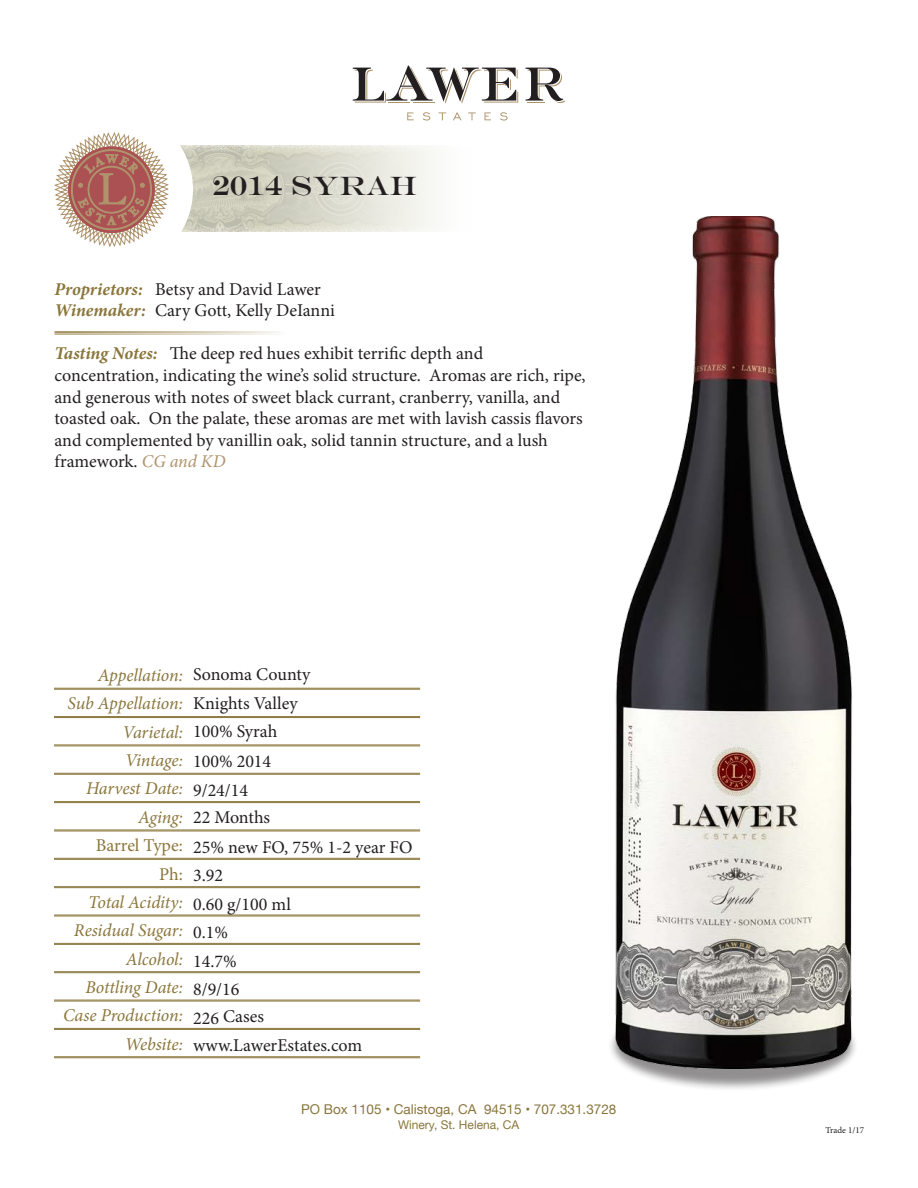
<style>
.page{position:relative;width:918px;height:1188px;background:#fff}
.page>*{position:absolute;margin:0;border:0;box-sizing:border-box;transform-origin:0 0}
.The_Wine{font:27px "Engravers";color:#231f20}
.Tasting_Notes{font:18px/21.6px "Minion Pro";color:#231f20}
.List_no_line{font:18px "Minion Pro";color:#231f20}
.The_List{font:italic 18px "Minion Pro";letter-spacing:-.01em;color:#8a763b}
.The_List-2{font:18px "Minion Pro";letter-spacing:-.005em;color:#8a763b}
.Address{font:13.5px "Helvetica Neue";color:#8a763b}
.t1{font:12px "Helvetica Neue";color:#8a763b}
.t2{font:9px "Minion Pro";color:#231f20}
.s1{font-weight:700;font-style:italic;color:#8a763b}
.s2{font-style:italic;color:#ae936c}
</style>
<div class="page">
<svg style="left:54px;top:132px;width:381px;height:115px"></svg>
<svg style="left:407px;top:112px;width:7px;height:8px"></svg>
<svg style="left:423px;top:112px;width:7px;height:9px"></svg>
<svg style="left:439px;top:112px;width:7px;height:8px"></svg>
<svg style="left:453px;top:112px;width:8px;height:8px"></svg>
<svg style="left:468px;top:112px;width:8px;height:8px"></svg>
<svg style="left:485px;top:112px;width:6px;height:8px"></svg>
<svg style="left:500px;top:112px;width:8px;height:9px"></svg>
<svg style="left:353px;top:66px;width:165px;height:38px"></svg>
<svg style="left:526px;top:68px;width:39px;height:35px"></svg>
<div style="left:608px;top:1000px;width:250px;height:92px;background:#231f20;opacity:.5"></div>
<img style="left:608px;top:216px;width:250px;height:865px">
<hr style="left:54px;top:688px;width:366px;height:1px;background:#8a763b">
<hr style="left:54px;top:689px;width:366px;height:1px;background:#8a763b">
<hr style="left:54px;top:716px;width:366px;height:1px;background:#8a763b">
<hr style="left:54px;top:717px;width:366px;height:1px;background:#8a763b">
<hr style="left:54px;top:745px;width:366px;height:1px;background:#8a763b">
<hr style="left:54px;top:746px;width:366px;height:1px;background:#8a763b">
<hr style="left:54px;top:773px;width:366px;height:1px;background:#8a763b">
<hr style="left:54px;top:774px;width:366px;height:1px;background:#8a763b">
<hr style="left:54px;top:801px;width:366px;height:1px;background:#8a763b">
<hr style="left:54px;top:802px;width:366px;height:1px;background:#8a763b">
<hr style="left:54px;top:830px;width:366px;height:1px;background:#8a763b">
<hr style="left:54px;top:831px;width:366px;height:1px;background:#8a763b">
<hr style="left:54px;top:858px;width:366px;height:1px;background:#8a763b">
<hr style="left:54px;top:859px;width:366px;height:1px;background:#8a763b">
<hr style="left:54px;top:886px;width:366px;height:1px;background:#8a763b">
<hr style="left:54px;top:887px;width:366px;height:1px;background:#8a763b">
<hr style="left:54px;top:915px;width:366px;height:1px;background:#8a763b">
<hr style="left:54px;top:916px;width:366px;height:1px;background:#8a763b">
<hr style="left:54px;top:943px;width:366px;height:1px;background:#8a763b">
<hr style="left:54px;top:944px;width:366px;height:1px;background:#8a763b">
<hr style="left:54px;top:971px;width:366px;height:1px;background:#8a763b">
<hr style="left:54px;top:972px;width:366px;height:1px;background:#8a763b">
<hr style="left:54px;top:1000px;width:366px;height:1px;background:#8a763b">
<hr style="left:54px;top:1001px;width:366px;height:1px;background:#8a763b">
<hr style="left:54px;top:1028px;width:366px;height:1px;background:#8a763b">
<hr style="left:54px;top:1029px;width:366px;height:1px;background:#8a763b">
<hr style="left:54px;top:1056px;width:366px;height:1px;background:#8a763b">
<hr style="left:54px;top:1058px;width:366px;height:1px;background:#8a763b">
<p class="The_Wine" style="left:212px;top:170px;width:206px">2014 Syrah</p>
<p class="Tasting_Notes" style="left:55px;top:278px;width:268px"><span class="s1">Proprietors:</span> Betsy and David Lawer</p>
<p class="Tasting_Notes" style="left:55px;top:300px;width:282px"><span class="s1">Winemaker:</span> Cary Gott, Kelly DeIanni</p>
<p class="Tasting_Notes" style="left:55px;top:343px;width:533px"><span class="s1">Tasting Notes:</span> The deep red hues exhibit terrific depth and concentration, indicating the wine’s solid structure. Aromas are rich, ripe, and generous with notes of sweet black currant, cranberry, vanilla, and toasted oak. On the palate, these aromas are met with lavish cassis flavors and complemented by vanillin oak, solid tannin structure, and a lush framework. <span class="s2">CG and KD</span></p>
<p class="The_List" style="left:98px;top:663px;width:87px">Appellation:</p>
<p class="The_List" style="left:68px;top:691px;width:117px">Sub Appellation:</p>
<p class="The_List" style="left:123px;top:720px;width:62px">Varietal:</p>
<p class="The_List" style="left:125px;top:748px;width:59px">Vintage:</p>
<p class="The_List" style="left:86px;top:776px;width:98px">Harvest Date:</p>
<p class="The_List" style="left:138px;top:805px;width:46px">Aging:</p>
<p class="The_List-2" style="left:96px;top:833px;width:89px">Barrel Type:</p>
<p class="The_List-2" style="left:159px;top:862px;width:25px">Ph:</p>
<p class="The_List" style="left:88px;top:890px;width:96px">Total Acidity:</p>
<p class="The_List" style="left:74px;top:918px;width:111px">Residual Sugar:</p>
<p class="The_List" style="left:126px;top:947px;width:59px">Alcohol:</p>
<p class="The_List" style="left:85px;top:975px;width:99px">Bottling Date:</p>
<p class="The_List" style="left:63px;top:1003px;width:121px">Case Production:</p>
<p class="The_List" style="left:125px;top:1032px;width:60px">Website:</p>
<p class="List_no_line" style="left:193px;top:663px;width:119px">Sonoma County</p>
<p class="List_no_line" style="left:193px;top:691px;width:106px">Knights Valley</p>
<p class="List_no_line" style="left:193px;top:720px;width:86px">100% Syrah</p>
<p class="List_no_line" style="left:193px;top:749px;width:80px">100% 2014</p>
<p class="List_no_line" style="left:193px;top:778px;width:57px">9/24/14</p>
<p class="List_no_line" style="left:193px;top:805px;width:79px">22 Months</p>
<p class="List_no_line" style="left:193px;top:835px;width:221px">25% new FO, 75% 1-2 year FO</p>
<p class="List_no_line" style="left:193px;top:863px;width:32px">3.92</p>
<p class="List_no_line" style="left:193px;top:892px;width:99px">0.60 g/100 ml</p>
<p class="List_no_line" style="left:193px;top:920px;width:36px">0.1%</p>
<p class="List_no_line" style="left:193px;top:949px;width:45px">14.7%</p>
<p class="List_no_line" style="left:193px;top:977px;width:48px">8/9/16</p>
<p class="List_no_line" style="left:193px;top:1004px;width:72px">226 Cases</p>
<p class="List_no_line" style="left:193px;top:1033px;width:171px">www.LawerEstates.com</p>
<p class="Address" style="left:301px;top:1100px;width:317px">PO Box 1105 • Calistoga, CA 94515 • 707.331.3728</p>
<p class="t1" style="left:398px;top:1116px;width:123px">Winery, St. Helena, CA</p>
<p class="t2" style="left:825px;top:1125px;width:40px">Trade 1/17</p>
</div>
